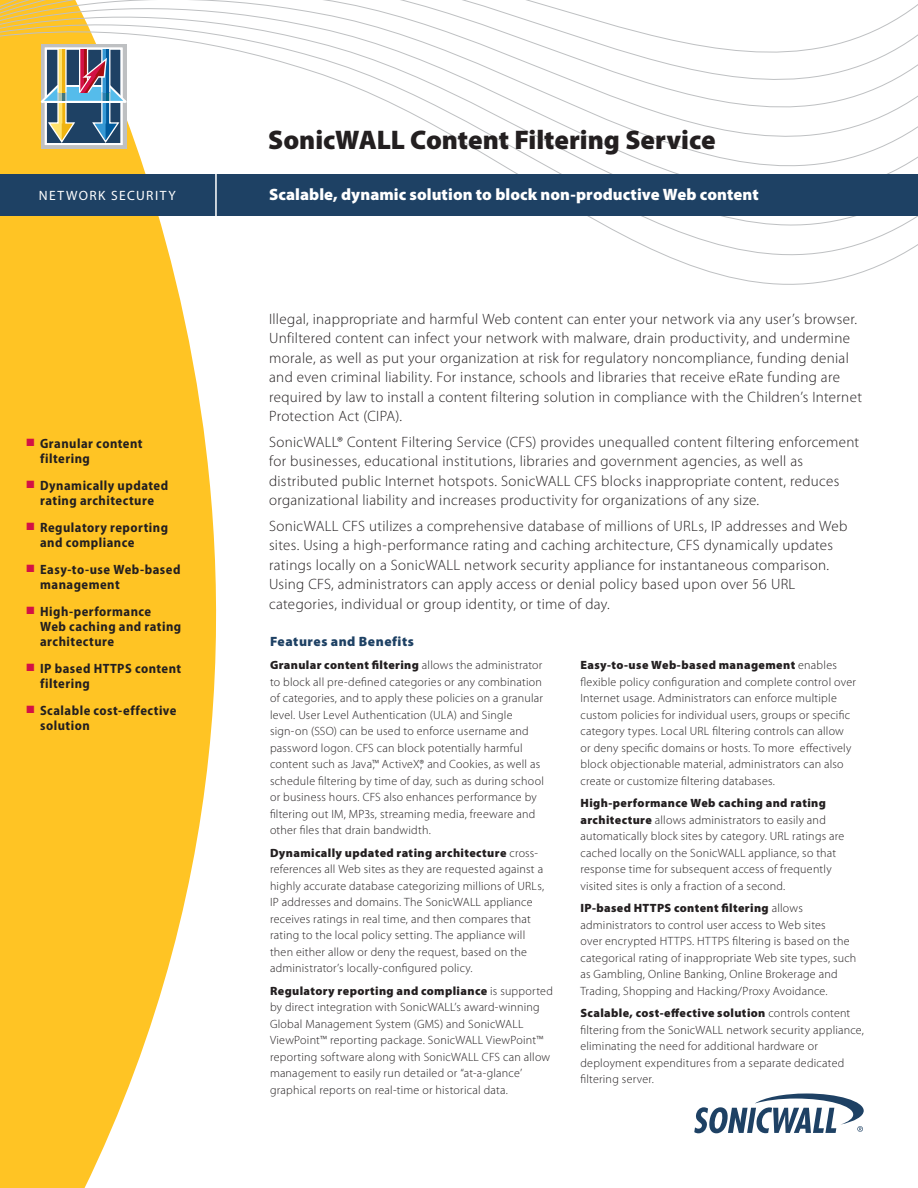
<style>
.page{position:relative;width:918px;height:1188px;background:#fff}
.page>*{position:absolute;margin:0;border:0;box-sizing:border-box;transform-origin:0 0}
.t1{font:900 27px "Myriad Pro";color:#231f20}
.t2{font:900 16.5px "Myriad Pro";color:#fff}
.t3{font:300 15px/19.5px "Myriad Pro";letter-spacing:.02em;color:#231f20}
.t4{font:700 semi-condensed 13.5px/15px "Myriad Pro";letter-spacing:.035em;color:#231f20}
.t5{font:900 13.5px "Myriad Pro";letter-spacing:.04em;color:#1e4164}
.t6{font:13.5px "Myriad Pro";letter-spacing:.11em;color:#fff}
.t7{font:300 12px/16.5px "Myriad Pro";letter-spacing:.02em;color:#231f20}
.s1{color:#d31145}
.s2{font-weight:900}
</style>
<div class="page">
<svg style="left:0;top:290px;width:216px;height:898px;fill:#ffc424"></svg>
<svg style="left:0;top:0;width:918px;height:290px"></svg>
<div style="left:0;top:175px;width:918px;height:41px;background:#1e4164"></div>
<hr style="left:215px;top:174px;width:2px;height:43px;background:#fff">
<svg style="left:694px;top:1093px;width:170px;height:40px"></svg>
<div style="left:41px;top:44px;width:85px;height:104px;background:linear-gradient(to right,#bec0c2,#bec0c2)"></div>
<div style="left:46px;top:49px;width:76px;height:95px;background:#1e4164"></div>
<div style="left:45px;top:48px;width:78px;height:97px;border:2px solid #fff"></div>
<div style="left:58px;top:50px;width:8px;height:43px;background:#ffe26c"></div>
<hr style="left:62px;top:50px;width:4px;height:43px;background:#efb310">
<hr style="left:57px;top:49px;width:2px;height:44px;background:#fff">
<hr style="left:65px;top:49px;width:2px;height:44px;background:#fff">
<div style="left:102px;top:50px;width:8px;height:43px;background:#3598d4"></div>
<hr style="left:106px;top:50px;width:4px;height:43px;background:#005a9c">
<hr style="left:109px;top:49px;width:1px;height:44px;background:#fff">
<hr style="left:101px;top:49px;width:2px;height:44px;background:#fff">
<div style="left:80px;top:50px;width:8px;height:43px;background:#d31145"></div>
<svg style="left:84px;top:50px;width:3px;height:8px"></svg>
<hr style="left:79px;top:49px;width:1px;height:44px;background:#fff">
<hr style="left:87px;top:49px;width:1px;height:44px;background:#fff">
<svg style="left:41px;top:58px;width:86px;height:86px"></svg>
<hr style="left:46px;top:101px;width:76px;height:2px;background:#fff">
<h1 class="t1" style="left:268px;top:129px;width:449px">SonicWALL Content Filtering Service</h1>
<p class="t6" style="left:39px;top:190px;width:138px">NETWORK SECURITY</p>
<h2 class="t2" style="left:269px;top:188px;width:491px">Scalable, dynamic solution to block non-productive Web content</h2>
<p class="t4" style="left:40px;top:437px;width:104px;text-indent:-14px"><span class="s1">■</span> Granular content filtering</p>
<p class="t4" style="left:27px;top:479px;width:143px;text-align:center"><span class="s1">■</span> Dynamically updated rating architecture</p>
<p class="t4" style="left:40px;top:521px;width:130px;text-indent:-14px"><span class="s1">■</span> Regulatory reporting and compliance</p>
<p class="t4" style="left:40px;top:563px;width:142px;text-indent:-14px"><span class="s1">■</span> Easy-to-use Web-based management</p>
<p class="t4" style="left:40px;top:605px;width:143px;text-indent:-14px"><span class="s1">■</span> High-performance<br>Web caching and rating architecture</p>
<p class="t4" style="left:40px;top:662px;width:143px;text-indent:-14px"><span class="s1">■</span> IP based HTTPS content filtering</p>
<p class="t4" style="left:40px;top:704px;width:138px;text-indent:-14px"><span class="s1">■</span> Scalable cost-effective solution</p>
<p class="t3" style="left:269px;top:310px;width:594px">Illegal, inappropriate and harmful Web content can enter your network via any user’s browser.<br>Unfiltered content can infect your network with malware, drain productivity, and undermine morale, as well as put your organization at risk for regulatory noncompliance, funding denial and even criminal liability. For instance, schools and libraries that receive eRate funding are required by law to install a content filtering solution in compliance with the Children’s Internet Protection Act (CIPA).</p>
<p class="t3" style="left:269px;top:433px;width:592px">SonicWALL® Content Filtering Service (CFS) provides unequalled content filtering enforcement for businesses, educational institutions, libraries and government agencies, as well as distributed public Internet hotspots. SonicWALL CFS blocks inappropriate content, reduces organizational liability and increases productivity for organizations of any size.</p>
<p class="t3" style="left:269px;top:517px;width:580px">SonicWALL CFS utilizes a comprehensive database of millions of URLs, IP addresses and Web sites. Using a high-performance rating and caching architecture, CFS dynamically updates ratings locally on a SonicWALL network security appliance for instantaneous comparison.<br>Using CFS, administrators can apply access or denial policy based upon over 56 URL categories, individual or group identity, or time of day.</p>
<p class="t5" style="left:270px;top:636px;width:145px">Features and Benefits</p>
<p class="t7" style="left:270px;top:658px;width:275px"><span class="s2">Granular content filtering</span> allows the administrator to block all pre-defined categories or any combination of categories, and to apply these policies on a granular level. User Level Authentication (ULA) and Single sign-on (SSO) can be used to enforce username and password logon. CFS can block potentially harmful content such as Java,™ ActiveX,® and Cookies, as well as schedule filtering by time of day, such as during school or business hours. CFS also enhances performance by filtering out IM, MP3s, streaming media, freeware and other files that drain bandwidth.</p>
<p class="t7" style="left:270px;top:845px;width:276px"><span class="s2">Dynamically updated rating architecture</span> cross&shy;references all Web sites as they are requested against a highly accurate database categorizing millions of URLs, IP addresses and domains. The SonicWALL appliance receives ratings in real time, and then compares that rating to the local policy setting. The appliance will then either allow or deny the request, based on the administrator’s locally-configured policy.</p>
<p class="t7" style="left:270px;top:983px;width:284px"><span class="s2">Regulatory reporting and compliance</span> is supported by direct integration with SonicWALL’s award-winning Global Management System (GMS) and SonicWALL ViewPoint™ reporting package. SonicWALL ViewPoint™ reporting software along with SonicWALL CFS can allow management to easily run detailed or “at-a-glance’ graphical reports on real-time or historical data.</p>
<p class="t7" style="left:580px;top:658px;width:277px"><span class="s2">Easy-to-use Web-based management</span> enables flexible policy configuration and complete control over Internet usage. Administrators can enforce multiple custom policies for individual users, groups or specific category types. Local URL filtering controls can allow or deny specific domains or hosts. To more effectively block objectionable material, administrators can also create or customize filtering databases.</p>
<p class="t7" style="left:580px;top:796px;width:265px"><span class="s2">High-performance Web caching and rating architecture</span> allows administrators to easily and automatically block sites by category. URL ratings are cached locally on the SonicWALL appliance, so that response time for subsequent access of frequently visited sites is only a fraction of a second.</p>
<p class="t7" style="left:580px;top:901px;width:277px"><span class="s2">IP-based HTTPS content filtering</span> allows administrators to control user access to Web sites<br>over encrypted HTTPS. HTTPS filtering is based on the categorical rating of inappropriate Web site types, such as Gambling, Online Banking, Online Brokerage and Trading, Shopping and Hacking/Proxy Avoidance.</p>
<p class="t7" style="left:580px;top:1006px;width:285px"><span class="s2">Scalable, cost-effective solution</span> controls content filtering from the SonicWALL network security appliance, eliminating the need for additional hardware or deployment expenditures from a separate dedicated filtering server.</p>
</div>
